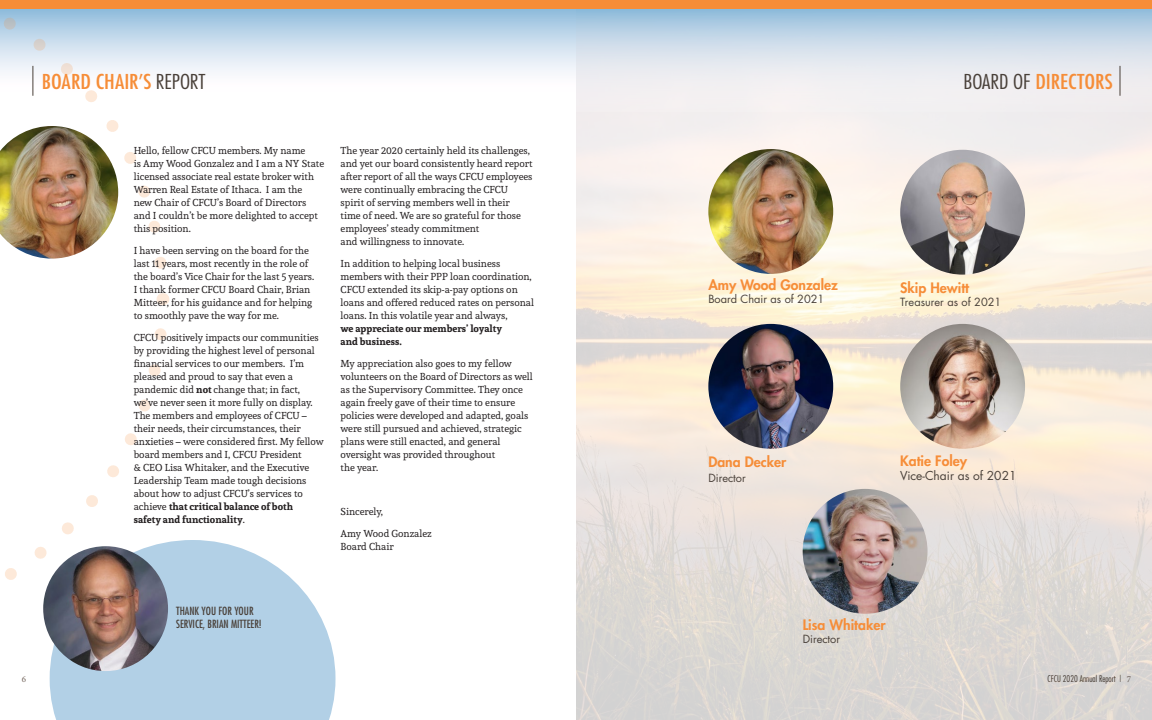
<style>
.page{position:relative;width:1152px;height:720px;background:#fff}
.page>*{position:absolute;margin:0;border:0;box-sizing:border-box;transform-origin:0 0}
.t1{font:condensed 20px "Futura";color:#f68d38;scale:1.13 1}
.t2{font:800 14px "Futura";color:#f68d38}
.t3{font:12px "Futura";color:#494039}
.t4{font:11px "Futura";color:#494039}
.t5{font:condensed 11px/13px "Futura";color:#494039}
.t6{font:10px/13px "Andada";color:#231f20}
.t7{font:700 10px/13px "Andada";color:#231f20}
.t8{font:300 condensed 9px "Futura";color:#494039}
.t9{font:9px "Minion Pro";color:#74665d}
.s1{font-weight:300;color:#494039}
.s2{font-weight:700}
.s3{font-family:"Minion Pro";font-weight:400;font-stretch:normal;color:#74665d}
</style>
<div class="page">
<svg style="left:169px;top:9px;width:407px;height:63px;background:#c6dbec"></svg>
<div style="left:0;top:0;width:576px;height:9px;background:#f68d38"></div>
<svg style="left:5px;top:328px;width:162px;height:302px"></svg>
<svg style="left:0;top:9px;width:169px;height:260px"></svg>
<svg style="left:162px;top:293px;width:1px;height:12px"></svg>
<img style="left:0;top:126px;width:118px;height:133px">
<svg style="left:50px;top:540px;width:286px;height:180px;background:#bdd6e9"></svg>
<img style="left:43px;top:546px;width:125px;height:125px;border-radius:62px">
<img style="left:576px;top:111px;width:576px;height:609px">
<svg style="left:576px;top:9px;width:576px;height:102px"></svg>
<div style="left:576px;top:0;width:576px;height:9px;background:#f68d38"></div>
<img style="left:708px;top:149px;width:125px;height:125px;border-radius:62px">
<img style="left:900px;top:150px;width:125px;height:125px;border-radius:62px">
<img style="left:900px;top:324px;width:125px;height:125px;border-radius:62px">
<img style="left:708px;top:324px;width:125px;height:125px;border-radius:62px">
<img style="left:803px;top:489px;width:125px;height:125px;border-radius:62px">
<hr style="left:32px;top:66px;width:1px;height:30px;background:#494039">
<hr style="left:1120px;top:66px;width:1px;height:30px;background:#494039">
<h1 class="t1" style="left:42px;top:69px;width:147px">BOARD CHAIR’S <span class="s1">REPORT</span></h1>
<p class="t6" style="left:134px;top:144px;width:192px">Hello, fellow CFCU members. My name<br>is Amy Wood Gonzalez and I am a NY State licensed associate real estate broker with Warren Real Estate of Ithaca. I am the<br>new Chair of CFCU’s Board of Directors and I couldn’t be more delighted to accept this position.</p>
<p class="t6" style="left:134px;top:244px;width:182px">I have been serving on the board for the last 11 years, most recently in the role of the board’s Vice Chair for the last 5 years.<br>I thank former CFCU Board Chair, Brian Mitteer, for his guidance and for helping to smoothly pave the way for me.</p>
<p class="t6" style="left:134px;top:331px;width:191px">CFCU positively impacts our communities by providing the highest level of personal financial services to our members. I’m pleased and proud to say that even a pandemic did <span class="s2">not</span> change that; in fact, we’ve never seen it more fully on display.<br>The members and employees of CFCU – their needs, their circumstances, their anxieties – were considered first. My fellow board members and I, CFCU President<br>&amp; CEO Lisa Whitaker, and the Executive Leadership Team made tough decisions about how to adjust CFCU’s services to achieve <span class="s2">that critical balance of both<br>safety and functionality</span>.</p>
<p class="t6" style="left:341px;top:144px;width:193px">The year 2020 certainly held its challenges, and yet our board consistently heard report after report of all the ways CFCU employees were continually embracing the CFCU spirit of serving members well in their<br>time of need. We are so grateful for those employees’ steady commitment<br>and willingness to innovate.</p>
<p class="t6" style="left:341px;top:257px;width:195px">In addition to helping local business members with their PPP loan coordination, CFCU extended its skip-a-pay options on loans and offered reduced rates on personal loans. In this volatile year and always,</p>
<p class="t7" style="left:341px;top:322px;width:163px">we appreciate our members’ loyalty and business.</p>
<p class="t6" style="left:341px;top:357px;width:194px">My appreciation also goes to my fellow volunteers on the Board of Directors as well as the Supervisory Committee. They once again freely gave of their time to ensure policies were developed and adapted, goals were still pursued and achieved, strategic plans were still enacted, and general oversight was provided throughout<br>the year.</p>
<p class="t6" style="left:341px;top:505px;width:44px">Sincerely,</p>
<p class="t6" style="left:341px;top:527px;width:93px">Amy Wood Gonzalez<br>Board Chair</p>
<p class="t5" style="left:176px;top:605px;width:87px">THANK YOU FOR YOUR<br>SERVICE, BRIAN MITTEER!</p>
<h1 class="t1" style="left:963px;top:69px;width:134px"><span class="s1">BOARD OF</span> DIRECTORS</h1>
<h2 class="t2" style="left:708px;top:276px;width:131px">Amy Wood Gonzalez</h2>
<p class="t4" style="left:708px;top:292px;width:118px">Board Chair as of 2021</p>
<h2 class="t2" style="left:900px;top:279px;width:70px">Skip Hewitt</h2>
<p class="t4" style="left:900px;top:295px;width:103px">Treasurer as of 2021</p>
<h2 class="t2" style="left:708px;top:453px;width:79px">Dana Decker</h2>
<p class="t4" style="left:708px;top:470px;width:39px">Director</p>
<h2 class="t2" style="left:900px;top:452px;width:68px">Katie Foley</h2>
<p class="t3" style="left:900px;top:468px;width:118px">Vice-Chair as of 2021</p>
<h2 class="t2" style="left:803px;top:616px;width:84px">Lisa Whitaker</h2>
<p class="t4" style="left:803px;top:632px;width:39px">Director</p>
<p class="t9" style="left:22px;top:674px;width:6px">6</p>
<p class="t8" style="left:1047px;top:673px;width:85px">CFCU 2020 Annual Report | <span class="s3">7</span></p>
</div>
